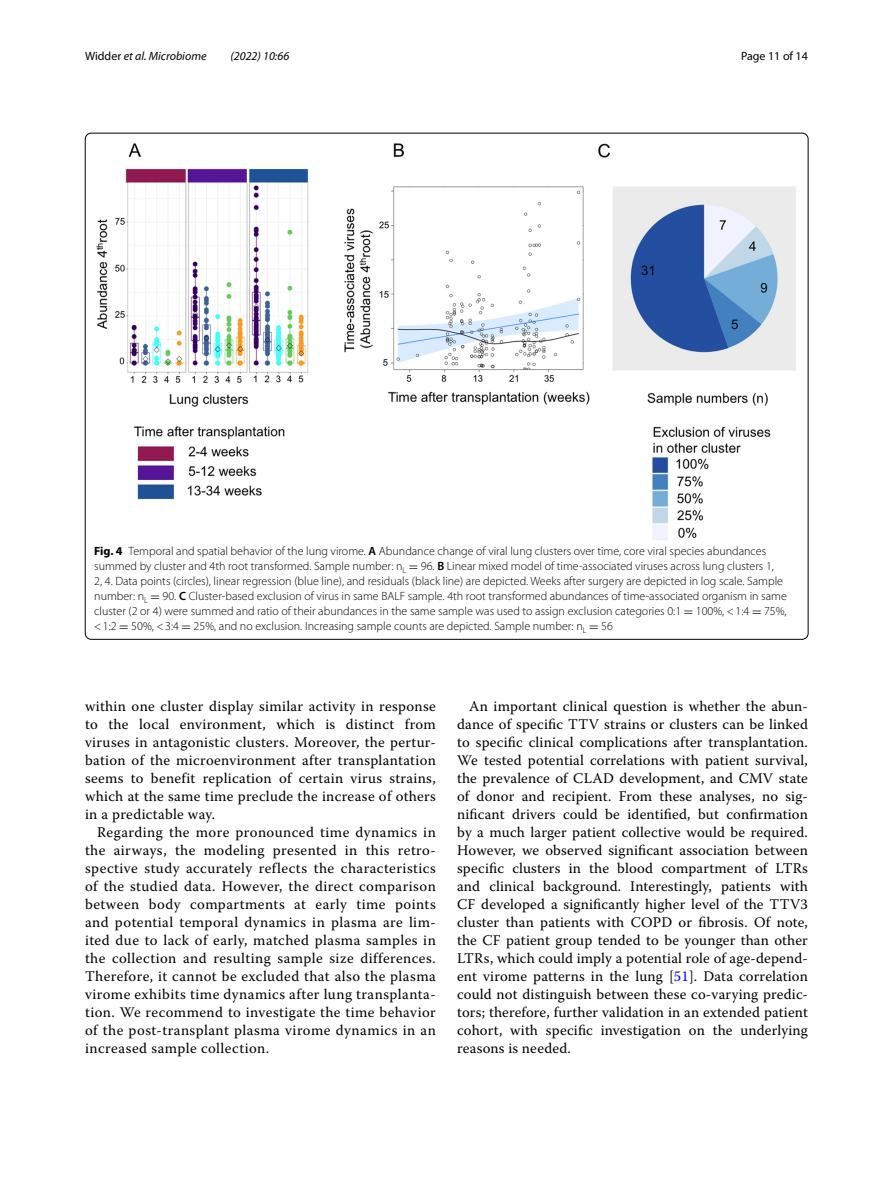
<style>
.page{position:relative;width:893px;height:1187px;background:#fff}
.page>*{position:absolute;margin:0;border:0;box-sizing:border-box;transform-origin:0 0}
.t1{font:14.7px/18px "Warnock Pro";letter-spacing:.02em;color:#000;text-align:justify}
.t2{font:300 12px/15px "Myriad Pro";color:#000}
.t3{font:italic 12px "Myriad Pro";color:#000}
.t4{font:12px "Myriad Pro";color:#000}
.s1{font-style:normal}
.s2{font-weight:700}
.s3{font-weight:600}
.s4{font-family:"MTSY";font-weight:400}
.s5{color:#00f}
</style>
<div class="page">
<img style="left:96px;top:143px;width:700px;height:397px">
<p class="t3" style="left:85px;top:48px;width:123px"><span class="s1">Widder</span> et al. Microbiome</p>
<p class="t3" style="left:230px;top:48px;width:60px">(2022) 10:66</p>
<p class="t4" style="left:741px;top:48px;width:68px">Page 11 of 14</p>
<p class="t2" style="left:94px;top:544px;width:694px"><span class="s2">Fig. 4</span> Temporal and spatial behavior of the lung virome. <span class="s3">A</span> Abundance change of viral lung clusters over time, core viral species abundances summed by cluster and 4th root transformed. Sample number: n<sub>L</sub> <span class="s4">=</span> 96. <span class="s3">B</span> Linear mixed model of time-associated viruses across lung clusters 1,<br>2, 4. Data points (circles), linear regression (blue line), and residuals (black line) are depicted. Weeks after surgery are depicted in log scale. Sample number: n<sub>L</sub> <span class="s4">=</span> 90. <span class="s3">C</span> Cluster-based exclusion of virus in same BALF sample. 4th root transformed abundances of time-associated organism in same cluster (2 or 4) were summed and ratio of their abundances in the same sample was used to assign exclusion categories 0:1 <span class="s4">=</span> 100%, &lt;1:4 <span class="s4">=</span> 75%, &lt;1:2 <span class="s4">=</span> 50%, &lt;3:4 <span class="s4">=</span> 25%, and no exclusion. Increasing sample counts are depicted. Sample number: n<sub>L</sub> <span class="s4">=</span> 56</p>
<p class="t1" style="left:85px;top:696px;width:352px">within one cluster display similar activity in response to the local environment, which is distinct from viruses in antagonistic clusters. Moreover, the pertur&shy;bation of the microenvironment after transplantation seems to benefit replication of certain virus strains, which at the same time preclude the increase of others in a predictable way.</p>
<p class="t1" style="left:85px;top:822px;width:352px;text-indent:12px">Regarding the more pronounced time dynamics in the airways, the modeling presented in this retro&shy;spective study accurately reflects the characteristics of the studied data. However, the direct comparison between body compartments at early time points and potential temporal dynamics in plasma are lim&shy;ited due to lack of early, matched plasma samples in the collection and resulting sample size differences.<br>Therefore, it cannot be excluded that also the plasma virome exhibits time dynamics after lung transplanta&shy;tion. We recommend to investigate the time behavior of the post-transplant plasma virome dynamics in an increased sample collection.</p>
<p class="t1" style="left:457px;top:696px;width:352px;text-indent:12px">An important clinical question is whether the abun&shy;dance of specific TTV strains or clusters can be linked to specific clinical complications after transplantation.<br>We tested potential correlations with patient survival, the prevalence of CLAD development, and CMV state of donor and recipient. From these analyses, no sig&shy;nificant drivers could be identified, but confirmation by a much larger patient collective would be required.<br>However, we observed significant association between specific clusters in the blood compartment of LTRs and clinical background. Interestingly, patients with CF developed a significantly higher level of the TTV3 cluster than patients with COPD or fibrosis. Of note, the CF patient group tended to be younger than other LTRs, which could imply a potential role of age-depend&shy;ent virome patterns in the lung [<span class="s5">51</span>]. Data correlation could not distinguish between these co-varying predic&shy;tors; therefore, further validation in an extended patient cohort, with specific investigation on the underlying reasons is needed.</p>
</div>
